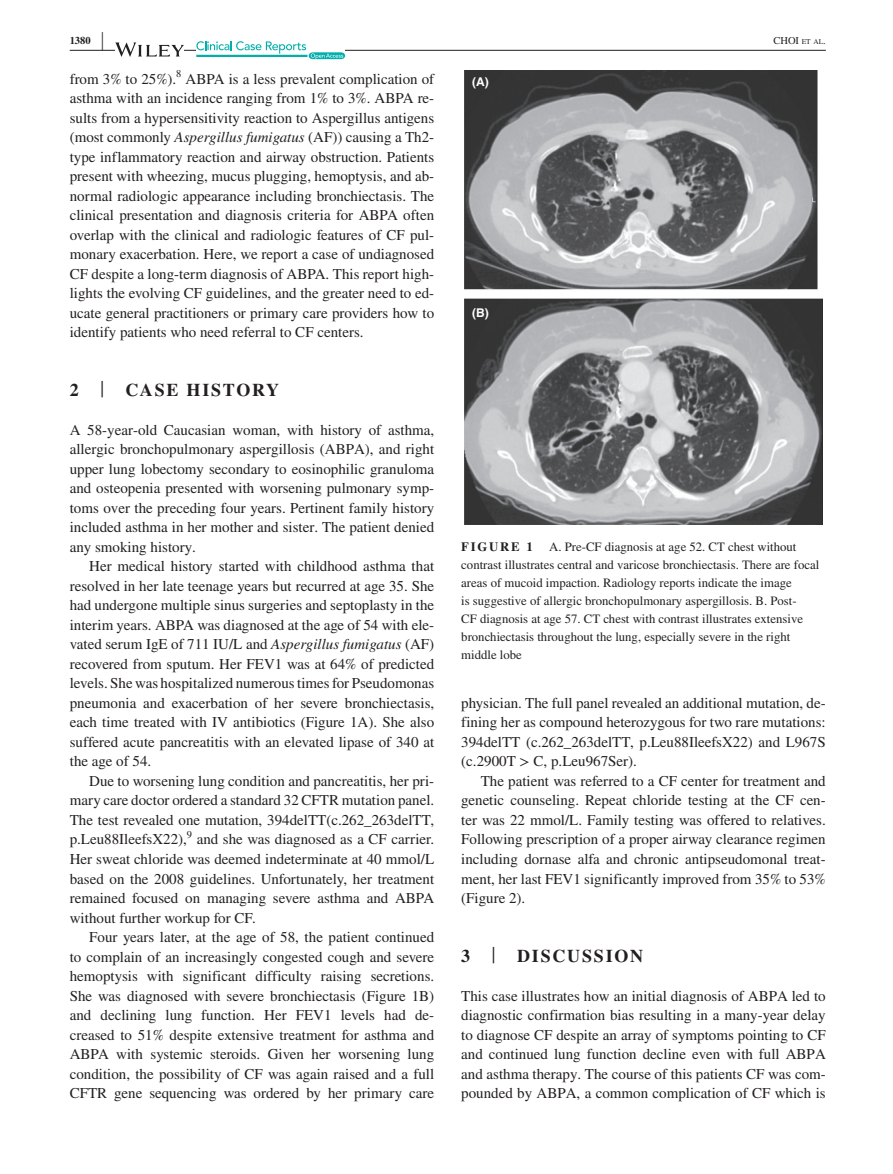
<style>
.page{position:relative;width:893px;height:1174px;background:#fff}
.page>*{position:absolute;margin:0;border:0;box-sizing:border-box;transform-origin:0 0}
.t1{font:700 25.95px "STIX";color:#231f20;scale:.36 1}
.t2{font:700 18px "STIX";letter-spacing:.1em;color:#231f20}
.t3{font:15px/19.5px "STIX";color:#231f20;text-align:justify}
.t4{font:12.75px/18px "STIX";color:#231f20}
.t5{font:700 12.75px "STIX";letter-spacing:.14em;color:#231f20}
.t6{font:700 12px "Helvetica";color:#fff}
.t7{font:10.5px "STIX";color:#231f20}
.t8{font:700 10.5px "STIX";color:#231f20}
.t9{font:10.5px "STIX";color:#231f20}
.s1{font-size:7.35px}
.s2{font-style:italic}
.s3{font-weight:400;font-size:23.7px}
</style>
<div class="page">
<hr style="left:70px;top:50px;width:756px;height:1px;background:#231f20">
<svg style="left:115px;top:42px;width:69px;height:15px"></svg>
<svg style="left:196px;top:41px;width:149px;height:18px"></svg>
<div style="left:461px;top:70px;width:365px;height:454px;background:linear-gradient(to bottom,#fff,#fff)"></div>
<img style="left:465px;top:70px;width:357px;height:454px">
<p class="t8" style="left:70px;top:34px;width:22px">1380</p>
<h1 class="t1" style="left:102px;top:26px;width:7px">|</h1>
<p class="t7" style="left:773px;top:33px;width:54px">CHOI <span class="s1">et al</span>.</p>
<p class="t3" style="left:70px;top:70px;width:108px">from 3% to 25%).</p>
<p class="t9" style="left:176px;top:66px;width:7px">8</p>
<p class="t3" style="left:70px;top:70px;width:366px;text-indent:116px">ABPA is a less prevalent complication of asthma with an incidence ranging from 1% to 3%. ABPA re&shy;sults from a hypersensitivity reaction to Aspergillus antigens (most commonly <span class="s2">Aspergillus fumigatus</span> (AF)) causing a Th2- type inflammatory reaction and airway obstruction. Patients present with wheezing, mucus plugging, hemoptysis, and ab&shy;normal radiologic appearance including bronchiectasis. The clinical presentation and diagnosis criteria for ABPA often overlap with the clinical and radiologic features of CF pul&shy;monary exacerbation. Here, we report a case of undiagnosed CF despite a long-term diagnosis of ABPA. This report high&shy;lights the evolving CF guidelines, and the greater need to ed&shy;ucate general practitioners or primary care providers how to identify patients who need referral to CF centers.</p>
<p class="t6" style="left:472px;top:74px;width:18px">(A)</p>
<p class="t6" style="left:472px;top:305px;width:18px">(B)</p>
<p class="t2" style="left:70px;top:379px;width:211px">2 <span class="s3">|</span> CASE HISTORY</p>
<p class="t3" style="left:70px;top:421px;width:366px">A 58-year-old Caucasian woman, with history of asthma, allergic bronchopulmonary aspergillosis (ABPA), and right upper lung lobectomy secondary to eosinophilic granuloma and osteopenia presented with worsening pulmonary symp&shy;toms over the preceding four years. Pertinent family history included asthma in her mother and sister. The patient denied any smoking history.</p>
<p class="t3" style="left:70px;top:557px;width:366px;text-indent:20px">Her medical history started with childhood asthma that resolved in her late teenage years but recurred at age 35. She had undergone multiple sinus surgeries and septoplasty in the interim years. ABPA was diagnosed at the age of 54 with ele&shy;vated serum IgE of 711 IU/L and <span class="s2">Aspergillus fumigatus</span> (AF) recovered from sputum. Her FEV1 was at 64% of predicted levels. She was hospitalized numerous times for Pseudomonas pneumonia and exacerbation of her severe bronchiectasis, each time treated with IV antibiotics (Figure 1A). She also suffered acute pancreatitis with an elevated lipase of 340 at the age of 54.</p>
<p class="t3" style="left:70px;top:772px;width:366px;text-indent:20px">Due to worsening lung condition and pancreatitis, her pri&shy;mary care doctor ordered a standard 32 CFTR mutation panel.<br>The test revealed one mutation, 394delTT(c.262_263delTT, p.Leu88IleefsX22),<sup>9</sup> and she was diagnosed as a CF carrier.<br>Her sweat chloride was deemed indeterminate at 40 mmol/L based on the 2008 guidelines. Unfortunately, her treatment remained focused on managing severe asthma and ABPA without further workup for CF.</p>
<p class="t3" style="left:70px;top:928px;width:366px;text-indent:20px">Four years later, at the age of 58, the patient continued to complain of an increasingly congested cough and severe hemoptysis with significant difficulty raising secretions.<br>She was diagnosed with severe bronchiectasis (Figure 1B) and declining lung function. Her FEV1 levels had de&shy;creased to 51% despite extensive treatment for asthma and ABPA with systemic steroids. Given her worsening lung condition, the possibility of CF was again raised and a full CFTR gene sequencing was ordered by her primary care</p>
<p class="t5" style="left:461px;top:539px;width:73px">FIGURE 1</p>
<p class="t4" style="left:461px;top:538px;width:359px;text-indent:88px">A. Pre-CF diagnosis at age 52. CT chest without contrast illustrates central and varicose bronchiectasis. There are focal areas of mucoid impaction. Radiology reports indicate the image<br>is suggestive of allergic bronchopulmonary aspergillosis. B. Post-<br>CF diagnosis at age 57. CT chest with contrast illustrates extensive bronchiectasis throughout the lung, especially severe in the right middle lobe</p>
<p class="t3" style="left:461px;top:694px;width:366px">physician. The full panel revealed an additional mutation, de&shy;fining her as compound heterozygous for two rare mutations:<br>394delTT (c.262_263delTT, p.Leu88IleefsX22) and L967S (c.2900T &gt; C, p.Leu967Ser).</p>
<p class="t3" style="left:461px;top:772px;width:366px;text-indent:20px">The patient was referred to a CF center for treatment and genetic counseling. Repeat chloride testing at the CF cen&shy;ter was 22 mmol/L. Family testing was offered to relatives.<br>Following prescription of a proper airway clearance regimen including dornase alfa and chronic antipseudomonal treat&shy;ment, her last FEV1 significantly improved from 35% to 53% (Figure 2).</p>
<p class="t2" style="left:461px;top:944px;width:184px">3 <span class="s3">|</span> DISCUSSION</p>
<p class="t3" style="left:461px;top:986px;width:366px">This case illustrates how an initial diagnosis of ABPA led to diagnostic confirmation bias resulting in a many-year delay to diagnose CF despite an array of symptoms pointing to CF and continued lung function decline even with full ABPA and asthma therapy. The course of this patients CF was com&shy;pounded by ABPA, a common complication of CF which is</p>
</div>
